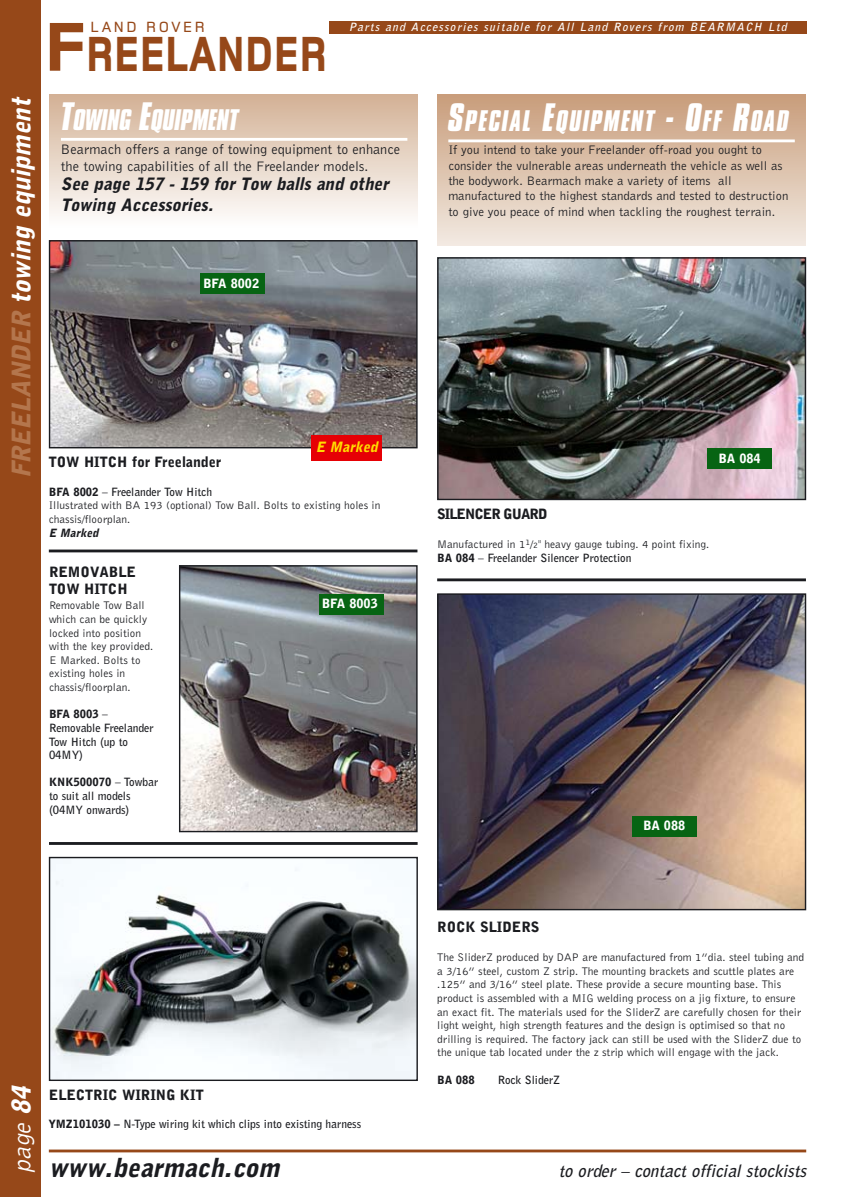
<style>
.page{position:relative;width:845px;height:1197px;background:#fff}
.page>*{position:absolute;margin:0;border:0;box-sizing:border-box;transform-origin:0 0}
.t1{font:800 51.2px "Foundry Monoline";letter-spacing:.025em;color:#964819;scale:.8 1}
.t2{font:italic 900 25.6px "Bell Gothic BT";color:#fff}
.t3{font:italic 700 25.6px "Compacta BT";letter-spacing:.06em;color:#fff}
.t4{font:italic 900 25.6px "Bell Gothic BT";color:#1b1c20}
.t5{font:italic 700 25.6px "Compacta BT";color:#fff}
.t6{font:italic 25.6px "Bell Gothic BT";color:#fff}
.t7{font:italic 900 17px/20.4px "Bell Gothic BT";color:#1b1c20}
.t8{font:italic 700 17px "Bell Gothic BT";color:#1b1c20}
.t9{font:500 15.4px "Foundry Monoline";letter-spacing:.17em;color:#964819}
.t10{font:14.2px/17px "Bell Gothic BT";color:#1b1c20}
.t11{font:900 14.2px/17px "Bell Gothic BT";color:#1b1c20}
.t12{font:900 14.2px "Bell Gothic BT";letter-spacing:-.065em;color:#1b1c20}
.t13{font:italic 900 14.2px "Bell Gothic BT";color:#ffdc00}
.t14{font:12.8px/15.4px "Bell Gothic BT";color:#1b1c20}
.t15{font:900 12.8px "Bell Gothic BT";color:#fff}
.t16{font:11.4px/13.6px "Bell Gothic BT";color:#1b1c20}
.t17{font:700 11.4px/13.6px "Bell Gothic BT";color:#1b1c20}
.t18{font:italic 700 11.4px "Bell Gothic BT";letter-spacing:.11em;color:#fff}
.t19{font:italic 900 11.4px "Bell Gothic BT";color:#1b1c20}
.t20{font:900 11.4px "Bell Gothic BT";color:#1b1c20}
.s1{color:#b4764d}
.s2{font-size:71.6px}
.s3{font-size:34px}
.s4{font-weight:900}
.s5{font-weight:700}
.s6{font-size:8.6px}
</style>
<div class="page">
<img style="left:0;top:0;width:807px;height:1197px">
<h2 class="t2" style="left:11px;top:478px;width:383px;rotate:-90deg"><span class="s1">FREELANDER</span> towing equipment</h2>
<h3 class="t9" style="left:90px;top:21px;width:116px">LAND ROVER</h3>
<p class="t18" style="left:348px;top:23px;width:439px">Parts and Accessories suitable for All Land Rovers from BEARMACH Ltd</p>
<h1 class="t1" style="left:45px;top:35px;width:354px"><span class="s2">F</span>REELANDER</h1>
<h2 class="t5" style="left:61px;top:109px;width:179px"><span class="s3">T</span>OWING <span class="s3">E</span>QUIPMENT</h2>
<p class="t10" style="left:61px;top:141px;width:340px">Bearmach offers a range of towing equipment to enhance the towing capabilities of all the Freelander models.</p>
<h3 class="t7" style="left:61px;top:175px;width:329px">See page 157 - 159 for Tow balls and other<br>Towing Accessories.</h3>
<p class="t15" style="left:203px;top:278px;width:57px">BFA 8002</p>
<h2 class="t3" style="left:448px;top:111px;width:342px"><span class="s3">S</span>PECIAL <span class="s3">E</span>QUIPMENT <span class="s3">- O</span>FF <span class="s3">R</span>OAD</h2>
<p class="t14" style="left:448px;top:143px;width:341px">If you intend to take your Freelander off-road you ought to consider the vulnerable areas underneath the vehicle as well as the bodywork. Bearmach make a variety of items all manufactured to the highest standards and tested to destruction to give you peace of mind when tackling the roughest terrain.</p>
<p class="t13" style="left:316px;top:441px;width:63px">E Marked</p>
<p class="t11" style="left:49px;top:454px;width:174px">TOW HITCH for Freelander</p>
<p class="t16" style="left:49px;top:486px;width:333px"><span class="s4">BFA 8002</span> <span class="s5">– Freelander Tow Hitch<br></span>Illustrated with BA 193 (optional) Tow Ball. Bolts to existing holes in chassis/floorplan.</p>
<p class="t19" style="left:49px;top:528px;width:51px">E Marked</p>
<p class="t11" style="left:49px;top:565px;width:88px">REMOVABLE<br>TOW HITCH</p>
<p class="t16" style="left:49px;top:599px;width:106px">Removable Tow Ball which can be quickly locked into position with the key provided.<br>E Marked. Bolts to existing holes in chassis/floorplan.</p>
<p class="t17" style="left:49px;top:708px;width:106px"><span class="s4">BFA 8003</span> –<br>Removable Freelander<br>Tow Hitch (up to<br>04MY)</p>
<p class="t17" style="left:49px;top:776px;width:111px"><span class="s4">KNK500070</span> – Towbar to suit all models (04MY onwards)</p>
<p class="t15" style="left:321px;top:598px;width:57px">BFA 8003</p>
<p class="t15" style="left:718px;top:453px;width:44px">BA 084</p>
<p class="t12" style="left:437px;top:508px;width:112px">SILENCER GUARD</p>
<p class="t16" style="left:437px;top:538px;width:273px">Manufactured in 1<sup>1</sup>/<span class="s6">2</span>" heavy gauge tubing. 4 point fixing.<br><span class="s4">BA 084</span> <span class="s5">– Freelander Silencer Protection</span></p>
<p class="t15" style="left:643px;top:820px;width:44px">BA 088</p>
<h2 class="t6" style="left:13px;top:1173px;width:89px;rotate:-90deg">page <span class="s4">84</span></h2>
<p class="t11" style="left:49px;top:1087px;width:156px">ELECTRIC WIRING KIT</p>
<p class="t17" style="left:49px;top:1118px;width:313px"><span class="s4">YMZ101030 –</span> N-Type wiring kit which clips into existing harness</p>
<p class="t11" style="left:437px;top:920px;width:104px">ROCK SLIDERS</p>
<p class="t16" style="left:437px;top:951px;width:368px">The SliderZ produced by DAP are manufactured from 1”dia. steel tubing and a 3/16” steel, custom Z strip. The mounting brackets and scuttle plates are .125” and 3/16” steel plate. These provide a secure mounting base. This product is assembled with a MIG welding process on a jig fixture, to ensure an exact fit. The materials used for the SliderZ are carefully chosen for their light weight, high strength features and the design is optimised so that no drilling is required. The factory jack can still be used with the SliderZ due to the unique tab located under the z strip which will engage with the jack.</p>
<p class="t20" style="left:437px;top:1075px;width:39px">BA 088</p>
<p class="t17" style="left:497px;top:1073px;width:64px">Rock SliderZ</p>
<h2 class="t4" style="left:49px;top:1157px;width:232px">www.bearmach.com</h2>
<h3 class="t8" style="left:558px;top:1164px;width:249px">to order – contact official stockists</h3>
</div>
